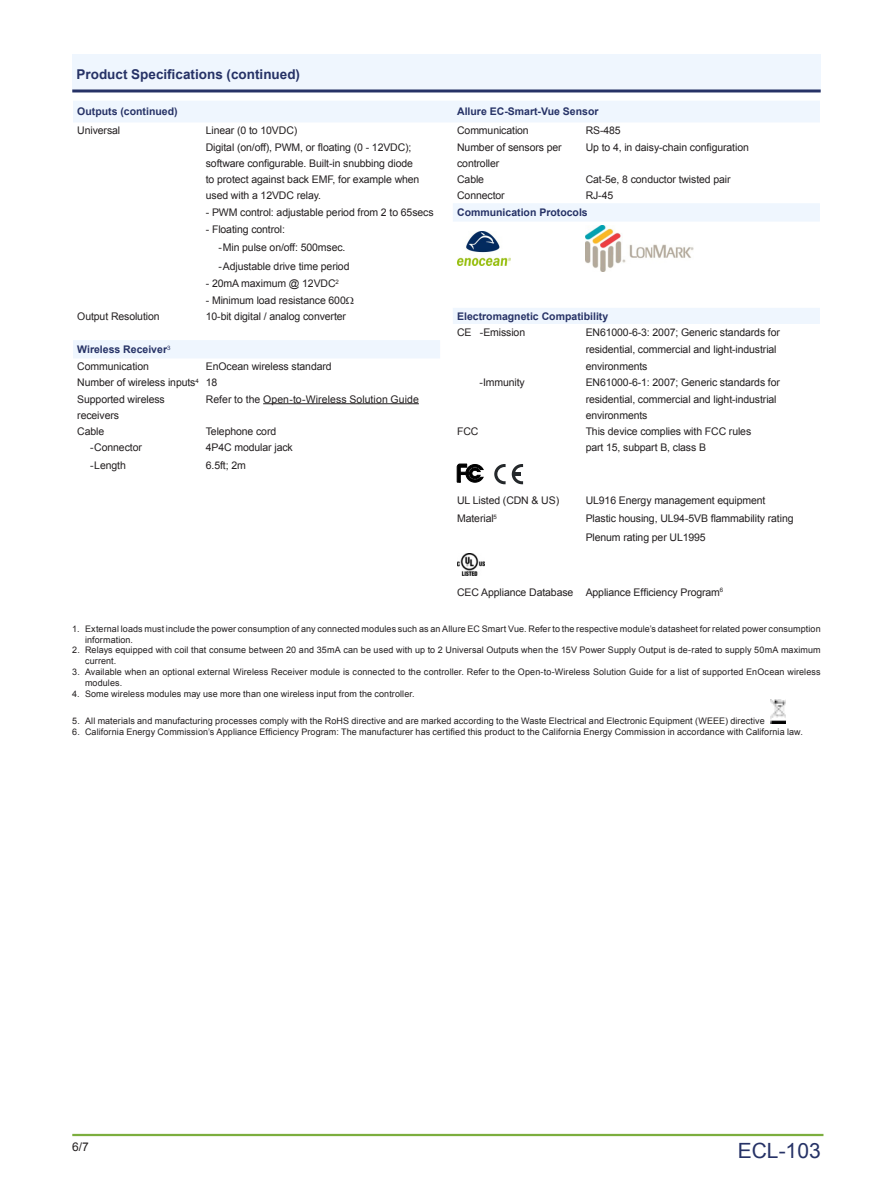
<style>
.page{position:relative;width:893px;height:1188px;background:#fff}
.page>*{position:absolute;margin:0;border:0;box-sizing:border-box;transform-origin:0 0}
.Footer_Product_Name{font:21px "Arial";color:#263266}
.Heading_1{font:700 13.5px "Arial";color:#263266}
.t1{font:12px "Arial";color:#231f20}
.Body_Text_Table{font:10.5px "Arial";letter-spacing:-.01em;color:#231f20}
.Heading_3{font:700 10.5px "Arial";color:#263266}
.Body_Text_Compact{font:10.5px "Arial";letter-spacing:.005em;color:#231f20}
.t2{font:9px/10.8px "Arial";letter-spacing:.01em;color:#231f20}
</style>
<div class="page">
<hr style="left:72px;top:1134px;width:751px;height:2px;background:#7cae3e">
<div style="left:72px;top:54px;width:749px;height:37px;background:#eff6fe"></div>
<hr style="left:72px;top:89px;width:749px;height:3px;background:#263266">
<svg style="left:73px;top:101px;width:747px;height:257px"></svg>
<img style="left:457px;top:231px;width:54px;height:35px">
<img style="left:586px;top:226px;width:107px;height:45px">
<hr style="left:263px;top:403px;width:156px;height:1px;background:#231f20">
<svg style="left:456px;top:463px;width:28px;height:20px"></svg>
<svg style="left:494px;top:464px;width:12px;height:20px"></svg>
<svg style="left:512px;top:464px;width:11px;height:20px"></svg>
<img style="left:457px;top:553px;width:27px;height:22px">
<img style="left:770px;top:699px;width:16px;height:25px">
<svg style="left:346px;top:296px;width:8px;height:8px"></svg>
<p class="Heading_1" style="left:77px;top:65px;width:225px">Product Specifications (continued)</p>
<p class="Heading_3" style="left:77px;top:105px;width:102px">Outputs (continued)</p>
<p class="Heading_3" style="left:457px;top:105px;width:143px">Allure EC-Smart-Vue Sensor</p>
<p class="Body_Text_Table" style="left:77px;top:124px;width:44px">Universal</p>
<p class="Body_Text_Table" style="left:206px;top:124px;width:93px">Linear (0 to 10VDC)</p>
<p class="Body_Text_Table" style="left:457px;top:124px;width:73px">Communication</p>
<p class="Body_Text_Table" style="left:586px;top:124px;width:37px">RS-485</p>
<p class="Body_Text_Table" style="left:206px;top:140px;width:207px">Digital (on/off), PWM, or floating (0 - 12VDC);</p>
<p class="Body_Text_Table" style="left:457px;top:140px;width:106px">Number of sensors per</p>
<p class="Body_Text_Table" style="left:586px;top:140px;width:165px">Up to 4, in daisy-chain configuration</p>
<p class="Body_Text_Table" style="left:206px;top:156px;width:209px">software configurable. Built-in snubbing diode</p>
<p class="Body_Text_Table" style="left:457px;top:156px;width:44px">controller</p>
<p class="Body_Text_Table" style="left:206px;top:172px;width:215px">to protect against back EMF, for example when</p>
<p class="Body_Text_Table" style="left:457px;top:172px;width:29px">Cable</p>
<p class="Body_Text_Table" style="left:586px;top:172px;width:146px">Cat-5e, 8 conductor twisted pair</p>
<p class="Body_Text_Table" style="left:206px;top:188px;width:117px">used with a 12VDC relay.</p>
<p class="Body_Text_Table" style="left:457px;top:188px;width:49px">Connector</p>
<p class="Body_Text_Table" style="left:586px;top:188px;width:29px">RJ-45</p>
<p class="Body_Text_Table" style="left:206px;top:206px;width:229px">- PWM control: adjustable period from 2 to 65secs</p>
<p class="Heading_3" style="left:457px;top:206px;width:132px">Communication Protocols</p>
<p class="Body_Text_Table" style="left:206px;top:223px;width:81px">- Floating control:</p>
<p class="Body_Text_Table" style="left:219px;top:240px;width:128px">-Min pulse on/off: 500msec.</p>
<p class="Body_Text_Table" style="left:219px;top:259px;width:132px">-Adjustable drive time period</p>
<p class="Body_Text_Table" style="left:206px;top:277px;width:135px">- 20mA maximum @ 12VDC<sup>2</sup></p>
<p class="Body_Text_Table" style="left:206px;top:293px;width:142px">- Minimum load resistance 600</p>
<p class="Body_Text_Table" style="left:77px;top:309px;width:84px">Output Resolution</p>
<p class="Body_Text_Table" style="left:206px;top:309px;width:142px">10-bit digital / analog converter</p>
<p class="Heading_3" style="left:457px;top:309px;width:153px">Electromagnetic Compatibility</p>
<p class="Body_Text_Table" style="left:457px;top:325px;width:70px">CE -Emission</p>
<p class="Body_Text_Table" style="left:586px;top:325px;width:196px">EN61000-6-3: 2007; Generic standards for</p>
<p class="Heading_3" style="left:77px;top:342px;width:95px">Wireless Receiver<sup>3</sup></p>
<p class="Body_Text_Table" style="left:586px;top:343px;width:192px">residential, commercial and light-industrial</p>
<p class="Body_Text_Table" style="left:77px;top:360px;width:73px">Communication</p>
<p class="Body_Text_Table" style="left:206px;top:360px;width:127px">EnOcean wireless standard</p>
<p class="Body_Text_Table" style="left:586px;top:360px;width:63px">environments</p>
<p class="Body_Text_Table" style="left:77px;top:376px;width:123px">Number of wireless inputs<sup>4</sup></p>
<p class="Body_Text_Table" style="left:206px;top:376px;width:13px">18</p>
<p class="Body_Text_Table" style="left:480px;top:376px;width:47px">-Immunity</p>
<p class="Body_Text_Table" style="left:586px;top:376px;width:196px">EN61000-6-1: 2007; Generic standards for</p>
<p class="Body_Text_Table" style="left:77px;top:392px;width:89px">Supported wireless</p>
<p class="Body_Text_Compact" style="left:206px;top:392px;width:215px">Refer to the Open-to-Wireless Solution Guide</p>
<p class="Body_Text_Table" style="left:586px;top:392px;width:192px">residential, commercial and light-industrial</p>
<p class="Body_Text_Table" style="left:77px;top:408px;width:43px">receivers</p>
<p class="Body_Text_Table" style="left:586px;top:408px;width:63px">environments</p>
<p class="Body_Text_Table" style="left:77px;top:424px;width:29px">Cable</p>
<p class="Body_Text_Table" style="left:206px;top:424px;width:72px">Telephone cord</p>
<p class="Body_Text_Table" style="left:457px;top:424px;width:23px">FCC</p>
<p class="Body_Text_Table" style="left:586px;top:424px;width:167px">This device complies with FCC rules</p>
<p class="Body_Text_Table" style="left:90px;top:441px;width:53px">-Connector</p>
<p class="Body_Text_Table" style="left:206px;top:441px;width:89px">4P4C modular jack</p>
<p class="Body_Text_Table" style="left:586px;top:441px;width:122px">part 15, subpart B, class B</p>
<p class="Body_Text_Table" style="left:90px;top:458px;width:37px">-Length</p>
<p class="Body_Text_Table" style="left:206px;top:458px;width:42px">6.5ft; 2m</p>
<p class="Body_Text_Table" style="left:457px;top:493px;width:104px">UL Listed (CDN &amp; US)</p>
<p class="Body_Text_Table" style="left:586px;top:493px;width:181px">UL916 Energy management equipment</p>
<p class="Body_Text_Table" style="left:457px;top:512px;width:41px">Material<sup>5</sup></p>
<p class="Body_Text_Table" style="left:586px;top:512px;width:209px">Plastic housing, UL94-5VB flammability rating</p>
<p class="Body_Text_Table" style="left:586px;top:530px;width:122px">Plenum rating per UL1995</p>
<p class="Body_Text_Table" style="left:457px;top:585px;width:118px">CEC Appliance Database</p>
<p class="Body_Text_Table" style="left:586px;top:585px;width:139px">Appliance Efficiency Program<sup>6</sup></p>
<p class="t2" style="left:85px;top:623px;width:737px;text-indent:-13px">1. External loads must include the power consumption of any connected modules such as an Allure EC Smart Vue. Refer to the respective module’s datasheet for related power consumption information.</p>
<p class="t2" style="left:85px;top:645px;width:737px;text-indent:-13px">2. Relays equipped with coil that consume between 20 and 35mA can be used with up to 2 Universal Outputs when the 15V Power Supply Output is de-rated to supply 50mA maximum current.</p>
<p class="t2" style="left:85px;top:666px;width:737px;text-indent:-13px">3. Available when an optional external Wireless Receiver module is connected to the controller. Refer to the Open-to-Wireless Solution Guide for a list of supported EnOcean wireless modules.</p>
<p class="t2" style="left:72px;top:688px;width:344px">4. Some wireless modules may use more than one wireless input from the controller.</p>
<p class="t2" style="left:72px;top:715px;width:694px">5. All materials and manufacturing processes comply with the RoHS directive and are marked according to the Waste Electrical and Electronic Equipment (WEEE) directive</p>
<p class="t2" style="left:72px;top:726px;width:732px">6. California Energy Commission’s Appliance Efficiency Program: The manufacturer has certified this product to the California Energy Commission in accordance with California law.</p>
<p class="t1" style="left:72px;top:1139px;width:18px">6/7</p>
<p class="Footer_Product_Name" style="left:738px;top:1137px;width:84px">ECL-103</p>
</div>
